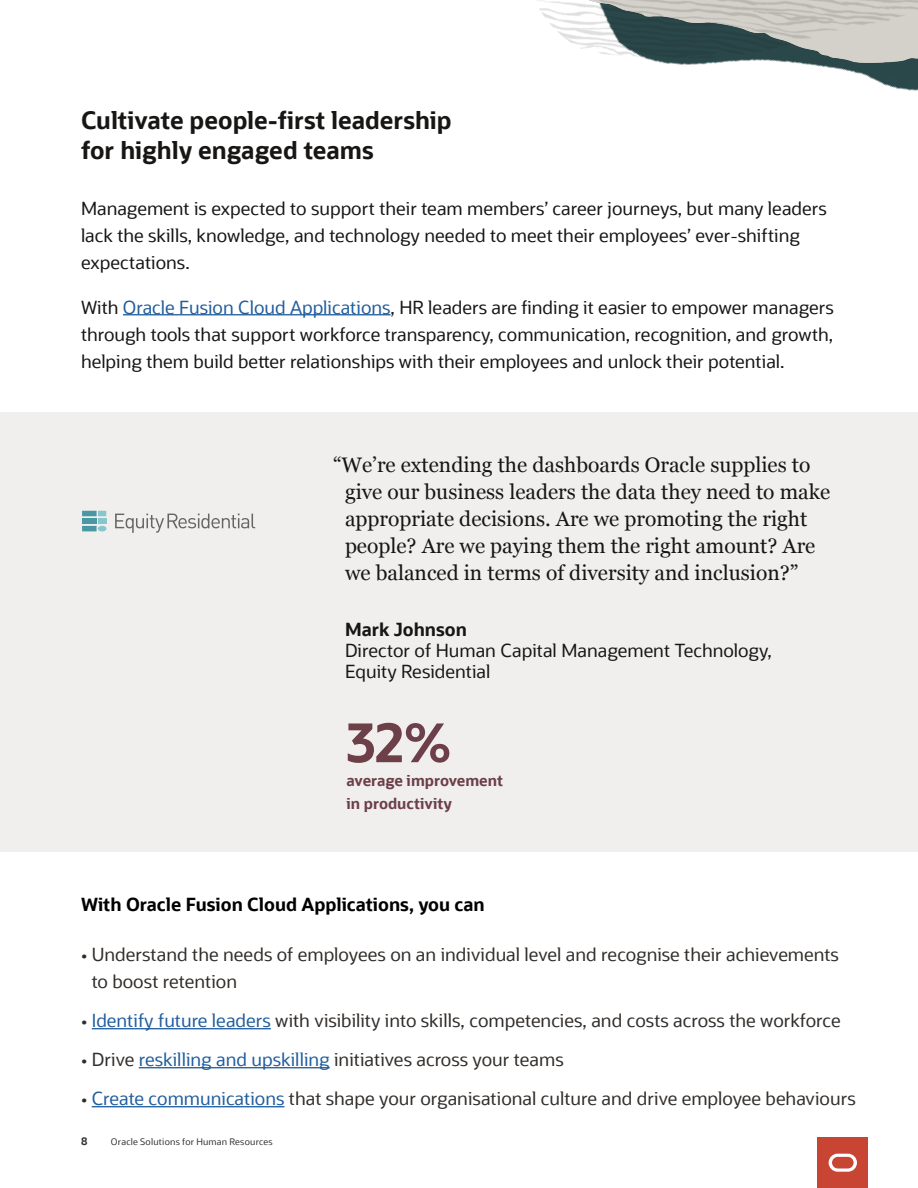
<style>
.page{position:relative;width:918px;height:1188px;background:#fff}
.page>*{position:absolute;margin:0;border:0;box-sizing:border-box;transform-origin:0 0}
.Component_Small_Stat{font:700 54px "Oracle Sans";color:#6c3f49}
.A__Subhead_chapters{font:700 24px/30px "Oracle Sans";color:#171615}
.Component_Body_Quote_Small{font:21px/27px "Georgia";color:#171615}
.A__Body_Text{font:18px/27px "Oracle Sans";color:#171615}
.A___Bullets_copy{font:18px/27px "Oracle Sans";color:#312d2a}
.Component_Quote_Title{font:18px/21px "Oracle Sans";color:#171615}
.A___Bullets_Header{font:700 18px "Oracle Sans";color:#000}
.Component_Quote_Name{font:700 18px "Oracle Sans";color:#171615}
.Component_Body_Bold{font:700 15px/22.5px "Oracle Sans";color:#6c3f49}
.t1{font:700 10.5px "Oracle Sans";color:#333}
.t2{font:9px "Oracle Sans";letter-spacing:.025em;color:#333}
.s1{color:#215e9e}
</style>
<div class="page">
<img style="left:538px;top:0;width:380px;height:91px">
<div style="left:0;top:413px;width:918px;height:439px;background:#f1efed"></div>
<hr style="left:123px;top:314px;width:268px;height:1px;background:#215e9e">
<div style="left:82px;top:518px;width:15px;height:6px;background:#4997a3"></div>
<div style="left:98px;top:518px;width:8px;height:6px;background:#89c5cd"></div>
<svg style="left:82px;top:511px;width:24px;height:5px"></svg>
<div style="left:98px;top:526px;width:8px;height:6px;background:#89c5cd;border-radius:50%"></div>
<svg style="left:82px;top:526px;width:15px;height:5px"></svg>
<svg style="left:115px;top:514px;width:140px;height:19px"></svg>
<hr style="left:92px;top:1028px;width:179px;height:1px;background:#215e9e">
<hr style="left:139px;top:1067px;width:191px;height:1px;background:#215e9e">
<hr style="left:92px;top:1106px;width:193px;height:1px;background:#215e9e">
<div style="left:818px;top:1137px;width:50px;height:51px;background:#c84534"></div>
<svg style="left:829px;top:1154px;width:28px;height:18px"></svg>
<p class="A__Subhead_chapters" style="left:81px;top:106px;width:372px">Cultivate people-first leadership for highly engaged teams</p>
<p class="A__Body_Text" style="left:81px;top:195px;width:747px">Management is expected to support their team members’ career journeys, but many leaders lack the skills, knowledge, and technology needed to meet their employees’ ever-shifting expectations.</p>
<p class="A__Body_Text" style="left:81px;top:294px;width:754px;text-align:justify">With <span class="s1">Oracle Fusion Cloud Applications</span>, HR leaders are finding it easier to empower managers through tools that support workforce transparency, communication, recognition, and growth, helping them build better relationships with their employees and unlock their potential.</p>
<p class="Component_Body_Quote_Small" style="left:345px;top:450px;width:487px;text-indent:-12px">“We’re extending the dashboards Oracle supplies to give our business leaders the data they need to make appropriate decisions. Are we promoting the right people? Are we paying them the right amount? Are we balanced in terms of diversity and inclusion?”</p>
<p class="Component_Quote_Name" style="left:345px;top:618px;width:123px">Mark Johnson</p>
<p class="Component_Quote_Title" style="left:345px;top:640px;width:428px">Director of Human Capital Management Technology,<br>Equity Residential</p>
<p class="Component_Small_Stat" style="left:346px;top:709px;width:106px">32%</p>
<p class="Component_Body_Bold" style="left:346px;top:769px;width:158px">average improvement in productivity</p>
<p class="A___Bullets_Header" style="left:81px;top:893px;width:405px">With Oracle Fusion Cloud Applications, you can</p>
<p class="A___Bullets_copy" style="left:92px;top:942px;width:749px;text-indent:-11px">• Understand the needs of employees on an individual level and recognise their achievements to boost retention</p>
<p class="A___Bullets_copy" style="left:81px;top:1008px;width:761px">• <span class="s1">Identify future leaders</span> with visibility into skills, competencies, and costs across the workforce</p>
<p class="A___Bullets_copy" style="left:81px;top:1047px;width:484px">• Drive <span class="s1">reskilling and upskilling</span> initiatives across your teams</p>
<p class="A___Bullets_copy" style="left:81px;top:1086px;width:776px">• <span class="s1">Create communications</span> that shape your organisational culture and drive employee behaviours</p>
<p class="t1" style="left:81px;top:1135px;width:8px">8</p>
<p class="t2" style="left:111px;top:1137px;width:163px">Oracle Solutions for Human Resources</p>
</div>
